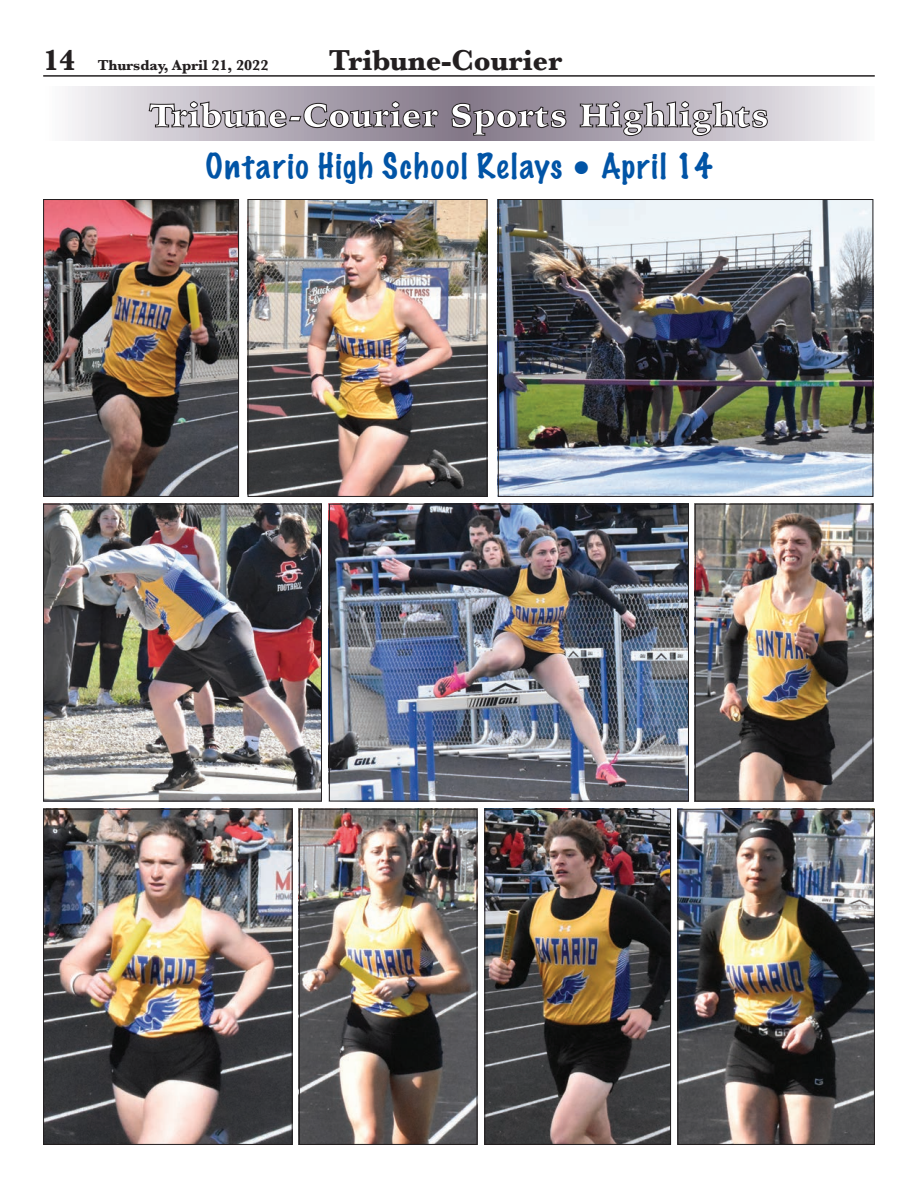
<style>
.page{position:relative;width:918px;height:1188px;background:#fff}
.page>*{position:absolute;margin:0;border:0;box-sizing:border-box;transform-origin:0 0}
.t1{font:900 33px "Iowan Old Style";letter-spacing:.01em;color:#fff}
.t2{font:100 31.5px "Marker Felt";letter-spacing:.06em;color:#0154a6}
.t3{font:700 30px "Baskerville";letter-spacing:-.005em;color:#231f20}
.t4{font:700 15px "Baskerville";letter-spacing:-.005em;color:#231f20}
.s1{font-size:30px}
</style>
<div class="page">
<hr style="left:43px;top:75px;width:832px;height:2px;background:#231f20">
<svg style="left:68px;top:86px;width:789px;height:54px;background:#c2bcc5"></svg>
<svg style="left:149px;top:101px;width:289px;height:27px;background:#968f9a"></svg>
<svg style="left:451px;top:99px;width:115px;height:37px;background:#7f7683"></svg>
<svg style="left:580px;top:99px;width:188px;height:37px;background:#a29ca5"></svg>
<img style="left:45px;top:201px;width:192px;height:294px">
<div style="left:43px;top:199px;width:196px;height:298px;border:1px solid #231f20"></div>
<img style="left:500px;top:201px;width:371px;height:294px">
<div style="left:498px;top:199px;width:375px;height:298px;border:1px solid #231f20"></div>
<img style="left:45px;top:506px;width:275px;height:293px">
<div style="left:43px;top:504px;width:279px;height:297px;border:1px solid #231f20"></div>
<img style="left:331px;top:506px;width:356px;height:293px">
<div style="left:329px;top:504px;width:360px;height:297px;border:1px solid #231f20"></div>
<img style="left:697px;top:506px;width:174px;height:293px">
<div style="left:695px;top:504px;width:178px;height:297px;border:1px solid #231f20"></div>
<img style="left:45px;top:811px;width:246px;height:332px">
<div style="left:43px;top:809px;width:250px;height:336px;border:1px solid #231f20"></div>
<img style="left:301px;top:811px;width:174px;height:332px">
<div style="left:299px;top:809px;width:178px;height:336px;border:1px solid #231f20"></div>
<img style="left:680px;top:811px;width:193px;height:332px">
<div style="left:678px;top:809px;width:197px;height:336px;border:1px solid #231f20"></div>
<img style="left:250px;top:201px;width:235px;height:294px">
<div style="left:248px;top:199px;width:239px;height:298px;border:1px solid #231f20"></div>
<img style="left:486px;top:811px;width:183px;height:332px">
<div style="left:484px;top:809px;width:187px;height:336px;border:1px solid #231f20"></div>
<p class="t4" style="left:43px;top:55px;width:227px"><span class="s1">14</span> Thursday, April 21, 2022</p>
<p class="t3" style="left:329px;top:40px;width:235px">Tribune-Courier</p>
<p class="t1" style="left:149px;top:93px;width:621px">Tribune-Courier Sports Highlights</p>
<p class="t2" style="left:206px;top:141px;width:509px">Ontario High School Relays • April 14</p>
</div>
